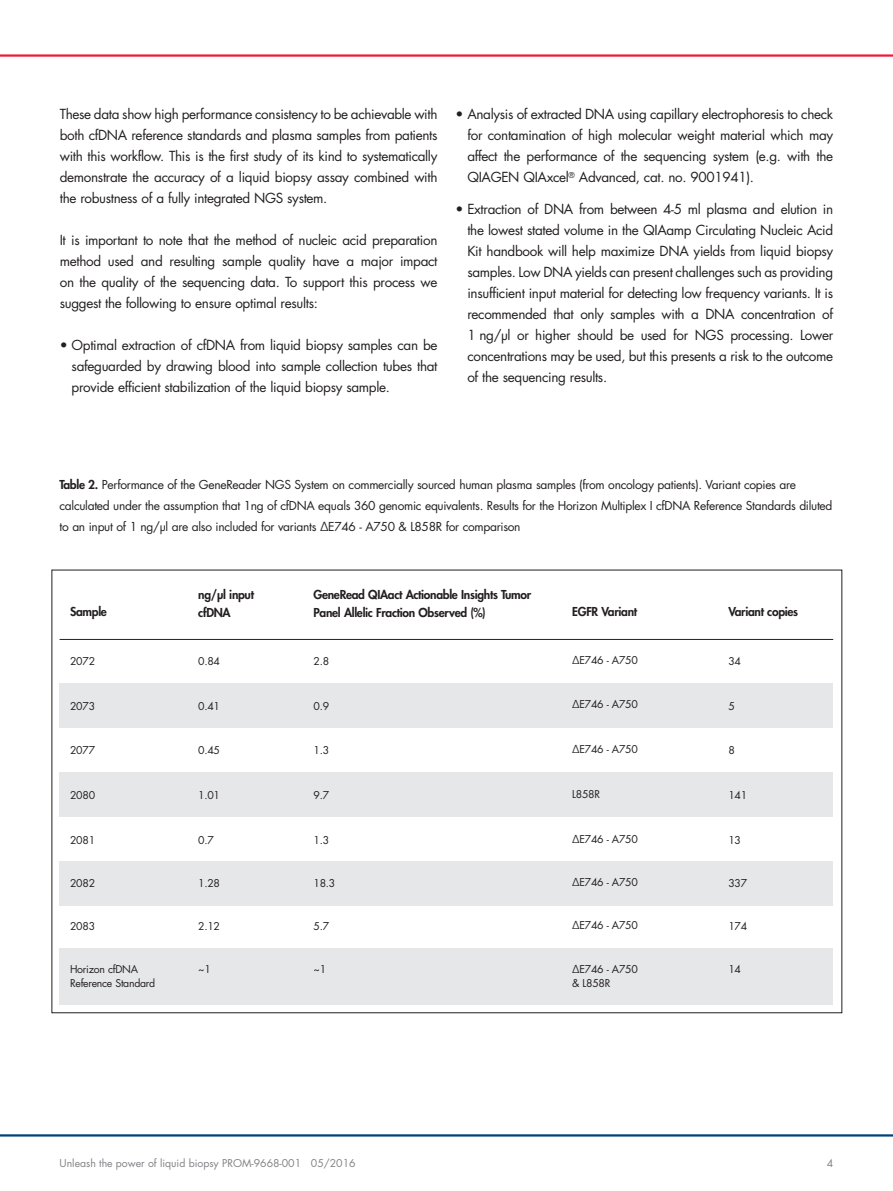
<style>
.page{position:relative;width:893px;height:1191px;background:#fff}
.page>*{position:absolute;margin:0;border:0;box-sizing:border-box;transform-origin:0 0}
.t1{font:13.5px/21px "Futura Std";letter-spacing:-.025em;color:#231f20;text-align:justify}
.t2{font:12px/21px "Futura Std";letter-spacing:-.025em;color:#231f20}
.t3{font:800 12px/18px "Futura Std";letter-spacing:-.025em;color:#231f20}
.t4{font:10.5px/13.5px "Futura Std";letter-spacing:-.025em;color:#231f20}
.t5{font:10.5px "Futura Std";color:#808285}
.s1{font-weight:800}
</style>
<div class="page">
<div style="left:60px;top:683px;width:773px;height:44px;background:#e6e7e9"></div>
<div style="left:60px;top:772px;width:773px;height:44px;background:#e6e7e9"></div>
<div style="left:60px;top:862px;width:773px;height:44px;background:#e6e7e9"></div>
<div style="left:60px;top:947px;width:773px;height:57px;background:#e6e7e9"></div>
<hr style="left:0;top:1134px;width:893px;height:2px;background:#004279">
<hr style="left:0;top:54px;width:893px;height:3px;background:#ed1a3a">
<hr style="left:60px;top:639px;width:773px;height:1px;background:#231f20">
<p class="t1" style="left:60px;top:104px;width:379px">These data show high performance consistency to be achievable with both cfDNA reference standards and plasma samples from patients with this workflow. This is the first study of its kind to systematically demonstrate the accuracy of a liquid biopsy assay combined with the robustness of a fully integrated NGS system.</p>
<p class="t1" style="left:60px;top:230px;width:379px">It is important to note that the method of nucleic acid preparation method used and resulting sample quality have a major impact on the quality of the sequencing data. To support this process we suggest the following to ensure optimal results:</p>
<p class="t1" style="left:72px;top:335px;width:367px;text-indent:-12px">• Optimal extraction of cfDNA from liquid biopsy samples can be safeguarded by drawing blood into sample collection tubes that provide efficient stabilization of the liquid biopsy sample.</p>
<p class="t1" style="left:467px;top:104px;width:367px;text-indent:-12px">• Analysis of extracted DNA using capillary electrophoresis to check for contamination of high molecular weight material which may affect the performance of the sequencing system (e.g. with the QIAGEN QIAxcel<sup>®</sup> Advanced, cat. no. 9001941).</p>
<p class="t1" style="left:467px;top:199px;width:367px;text-indent:-12px">• Extraction of DNA from between 4-5 ml plasma and elution in the lowest stated volume in the QIAamp Circulating Nucleic Acid Kit handbook will help maximize DNA yields from liquid biopsy samples. Low DNA yields can present challenges such as providing insufficient input material for detecting low frequency variants. It is recommended that only samples with a DNA concentration of 1 ng/µl or higher should be used for NGS processing. Lower concentrations may be used, but this presents a risk to the outcome of the sequencing results.</p>
<p class="t2" style="left:60px;top:474px;width:774px"><span class="s1">Table 2.</span> Performance of the GeneReader NGS System on commercially sourced human plasma samples (from oncology patients). Variant copies are calculated under the assumption that 1ng of cfDNA equals 360 genomic equivalents. Results for the Horizon Multiplex I cfDNA Reference Standards diluted to an input of 1 ng/µl are also included for variants ΔE746 - A750 &amp; L858R for comparison</p>
<p class="t3" style="left:70px;top:602px;width:38px">Sample</p>
<p class="t4" style="left:70px;top:654px;width:27px">2072</p>
<p class="t3" style="left:198px;top:586px;width:57px">ng/µl input cfDNA</p>
<p class="t4" style="left:198px;top:654px;width:23px">0.84</p>
<p class="t3" style="left:313px;top:586px;width:219px">GeneRead QIAact Actionable Insights Tumor<br>Panel Allelic Fraction Observed (%)</p>
<p class="t4" style="left:313px;top:654px;width:17px">2.8</p>
<p class="t3" style="left:572px;top:602px;width:66px">EGFR Variant</p>
<p class="t4" style="left:572px;top:653px;width:67px">ΔE746 - A750</p>
<p class="t3" style="left:728px;top:602px;width:71px">Variant copies</p>
<p class="t4" style="left:728px;top:654px;width:14px">34</p>
<p class="t4" style="left:70px;top:699px;width:27px">2073</p>
<p class="t4" style="left:198px;top:699px;width:23px">0.41</p>
<p class="t4" style="left:313px;top:699px;width:17px">0.9</p>
<p class="t4" style="left:572px;top:698px;width:67px">ΔE746 - A750</p>
<p class="t4" style="left:728px;top:699px;width:8px">5</p>
<p class="t4" style="left:70px;top:744px;width:27px">2077</p>
<p class="t4" style="left:198px;top:744px;width:23px">0.45</p>
<p class="t4" style="left:313px;top:744px;width:17px">1.3</p>
<p class="t4" style="left:572px;top:742px;width:67px">ΔE746 - A750</p>
<p class="t4" style="left:728px;top:744px;width:8px">8</p>
<p class="t4" style="left:70px;top:788px;width:27px">2080</p>
<p class="t4" style="left:198px;top:788px;width:23px">1.01</p>
<p class="t4" style="left:313px;top:788px;width:17px">9.7</p>
<p class="t4" style="left:572px;top:787px;width:29px">L858R</p>
<p class="t4" style="left:728px;top:788px;width:20px">141</p>
<p class="t4" style="left:70px;top:833px;width:27px">2081</p>
<p class="t4" style="left:198px;top:833px;width:17px">0.7</p>
<p class="t4" style="left:313px;top:833px;width:17px">1.3</p>
<p class="t4" style="left:572px;top:832px;width:67px">ΔE746 - A750</p>
<p class="t4" style="left:728px;top:833px;width:14px">13</p>
<p class="t4" style="left:70px;top:876px;width:27px">2082</p>
<p class="t4" style="left:198px;top:876px;width:23px">1.28</p>
<p class="t4" style="left:313px;top:876px;width:23px">18.3</p>
<p class="t4" style="left:572px;top:875px;width:67px">ΔE746 - A750</p>
<p class="t4" style="left:728px;top:876px;width:20px">337</p>
<p class="t4" style="left:70px;top:919px;width:27px">2083</p>
<p class="t4" style="left:198px;top:919px;width:23px">2.12</p>
<p class="t4" style="left:313px;top:919px;width:17px">5.7</p>
<p class="t4" style="left:572px;top:918px;width:67px">ΔE746 - A750</p>
<p class="t4" style="left:728px;top:919px;width:20px">174</p>
<p class="t4" style="left:70px;top:963px;width:87px">Horizon cfDNA<br>Reference Standard</p>
<p class="t4" style="left:198px;top:963px;width:14px">~1</p>
<p class="t4" style="left:313px;top:963px;width:14px">~1</p>
<p class="t4" style="left:572px;top:963px;width:67px">ΔE746 - A750 &amp; L858R</p>
<p class="t4" style="left:728px;top:963px;width:14px">14</p>
<p class="t5" style="left:60px;top:1156px;width:298px">Unleash the power of liquid biopsy PROM-9668-001 05/2016</p>
<p class="t5" style="left:827px;top:1156px;width:8px">4</p>
</div>
